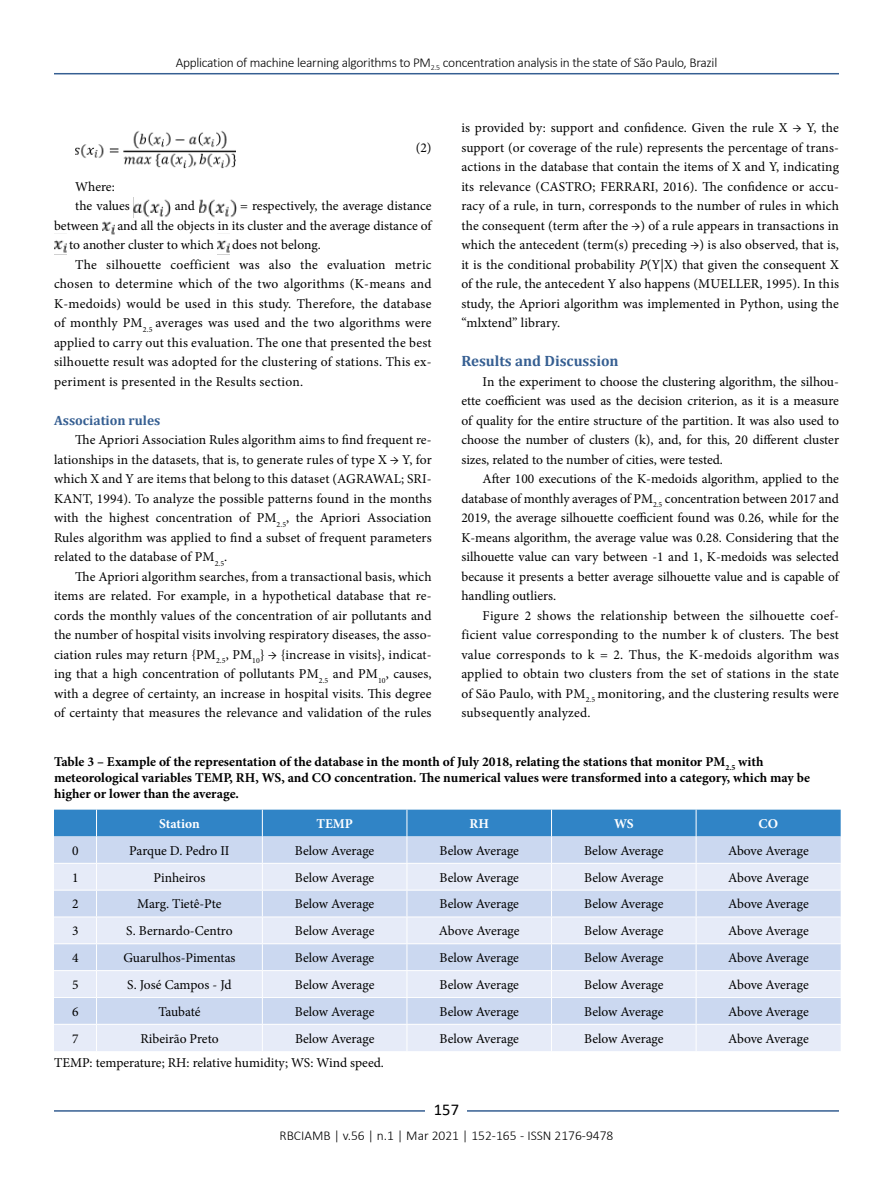
<style>
.page{position:relative;width:893px;height:1191px;background:#fff}
.page>*{position:absolute;margin:0;border:0;box-sizing:border-box;transform-origin:0 0}
.t1{font:16.5px "Calibri";color:#000}
.t2{font:700 15px "Cambria";color:#365f92}
.t3{font:13.5px/19.5px "Minion Pro";color:#000;text-align:justify}
.t4{font:13.5px "Minion Pro";letter-spacing:.02em;color:#000}
.t5{font:700 13.5px/16.2px "Minion Pro";color:#000}
.t6{font:300 13.5px "Calibri";letter-spacing:-.02em;color:#000}
.t7{font:300 13.5px "Calibri";color:#000}
.t8{font:700 13.5px "Minion Pro";color:#fff}
.t9{font:700 13.5px "Cambria";color:#365f92}
.s1{font-style:italic}
</style>
<div class="page">
<hr style="left:54px;top:73px;width:785px;height:1px;background:#365f92">
<hr style="left:54px;top:1110px;width:785px;height:1px;background:#365f92">
<div style="left:426px;top:1096px;width:41px;height:26px;background:#fff"></div>
<img style="left:75px;top:130px;width:160px;height:39px">
<img style="left:134px;top:199px;width:37px;height:18px">
<img style="left:199px;top:199px;width:37px;height:18px">
<img style="left:102px;top:221px;width:12px;height:14px">
<img style="left:54px;top:233px;width:12px;height:20px">
<img style="left:217px;top:240px;width:12px;height:13px">
<svg style="left:54px;top:809px;width:787px;height:242px;background:#c7d8ef"></svg>
<p class="t6" style="left:176px;top:54px;width:543px">Application of machine learning algorithms to PM<sub>2.5</sub> concentration analysis in the state of São Paulo, Brazil</p>
<p class="t3" style="left:461px;top:118px;width:379px">is provided by: support and confidence. Given the rule X → Y, the support (or coverage of the rule) represents the percentage of trans&shy;actions in the database that contain the items of X and Y, indicating its relevance (CASTRO; FERRARI, 2016). The confidence or accu&shy;racy of a rule, in turn, corresponds to the number of rules in which the consequent (term after the →) of a rule appears in transactions in which the antecedent (term(s) preceding →) is also observed, that is, it is the conditional probability <span class="s1">P</span>(Y|X) that given the consequent X of the rule, the antecedent Y also happens (MUELLER, 1995). In this study, the Apriori algorithm was implemented in Python, using the “mlxtend” library.</p>
<p class="t2" style="left:461px;top:350px;width:159px">Results and Discussion</p>
<p class="t3" style="left:461px;top:372px;width:379px;text-indent:21px">In the experiment to choose the clustering algorithm, the silhou&shy;ette coefficient was used as the decision criterion, as it is a measure of quality for the entire structure of the partition. It was also used to choose the number of clusters (k), and, for this, 20 different cluster sizes, related to the number of cities, were tested.</p>
<p class="t3" style="left:461px;top:469px;width:379px;text-indent:21px">After 100 executions of the K-medoids algorithm, applied to the database of monthly averages of PM<sub>2.5</sub> concentration between 2017 and 2019, the average silhouette coefficient found was 0.26, while for the K-means algorithm, the average value was 0.28. Considering that the silhouette value can vary between -1 and 1, K-medoids was selected because it presents a better average silhouette value and is capable of handling outliers.</p>
<p class="t3" style="left:461px;top:605px;width:379px;text-indent:21px">Figure 2 shows the relationship between the silhouette coef&shy;ficient value corresponding to the number k of clusters. The best value corresponds to k = 2. Thus, the K-medoids algorithm was applied to obtain two clusters from the set of stations in the state of São Paulo, with PM<sub>2.5</sub> monitoring, and the clustering results were subsequently analyzed.</p>
<p class="t5" style="left:54px;top:753px;width:757px">Table 3 – Example of the representation of the database in the month of July 2018, relating the stations that monitor PM<sub>2.5</sub> with meteorological variables TEMP, RH, WS, and CO concentration. The numerical values were transformed into a category, which may be higher or lower than the average.</p>
<p class="t8" style="left:159px;top:814px;width:42px">Station</p>
<p class="t8" style="left:316px;top:814px;width:38px">TEMP</p>
<p class="t8" style="left:469px;top:814px;width:21px">RH</p>
<p class="t8" style="left:614px;top:814px;width:21px">WS</p>
<p class="t8" style="left:759px;top:814px;width:21px">CO</p>
<p class="t3" style="left:72px;top:840px;width:8px">0</p>
<p class="t3" style="left:129px;top:840px;width:102px">Parque D. Pedro II</p>
<p class="t3" style="left:295px;top:840px;width:81px">Below Average</p>
<p class="t3" style="left:439px;top:840px;width:81px">Below Average</p>
<p class="t3" style="left:584px;top:840px;width:81px">Below Average</p>
<p class="t3" style="left:728px;top:840px;width:82px">Above Average</p>
<p class="t3" style="left:72px;top:867px;width:8px">1</p>
<p class="t3" style="left:154px;top:867px;width:53px">Pinheiros</p>
<p class="t3" style="left:295px;top:867px;width:81px">Below Average</p>
<p class="t3" style="left:440px;top:867px;width:81px">Below Average</p>
<p class="t3" style="left:584px;top:867px;width:81px">Below Average</p>
<p class="t3" style="left:728px;top:867px;width:82px">Above Average</p>
<p class="t3" style="left:72px;top:894px;width:8px">2</p>
<p class="t3" style="left:137px;top:894px;width:86px">Marg. Tietê-Pte</p>
<p class="t3" style="left:295px;top:894px;width:81px">Below Average</p>
<p class="t3" style="left:440px;top:894px;width:81px">Below Average</p>
<p class="t3" style="left:584px;top:894px;width:81px">Below Average</p>
<p class="t3" style="left:728px;top:894px;width:82px">Above Average</p>
<p class="t3" style="left:72px;top:921px;width:8px">3</p>
<p class="t3" style="left:126px;top:921px;width:108px">S. Bernardo-Centro</p>
<p class="t3" style="left:295px;top:921px;width:81px">Below Average</p>
<p class="t3" style="left:439px;top:921px;width:82px">Above Average</p>
<p class="t3" style="left:584px;top:921px;width:81px">Below Average</p>
<p class="t3" style="left:728px;top:921px;width:82px">Above Average</p>
<p class="t3" style="left:72px;top:948px;width:8px">4</p>
<p class="t3" style="left:123px;top:948px;width:114px">Guarulhos-Pimentas</p>
<p class="t3" style="left:295px;top:948px;width:81px">Below Average</p>
<p class="t3" style="left:440px;top:948px;width:81px">Below Average</p>
<p class="t3" style="left:584px;top:948px;width:81px">Below Average</p>
<p class="t3" style="left:728px;top:948px;width:82px">Above Average</p>
<p class="t3" style="left:72px;top:975px;width:8px">5</p>
<p class="t3" style="left:127px;top:975px;width:106px">S. José Campos - Jd</p>
<p class="t3" style="left:295px;top:975px;width:81px">Below Average</p>
<p class="t3" style="left:440px;top:975px;width:81px">Below Average</p>
<p class="t3" style="left:584px;top:975px;width:81px">Below Average</p>
<p class="t3" style="left:728px;top:975px;width:82px">Above Average</p>
<p class="t3" style="left:72px;top:1001px;width:8px">6</p>
<p class="t3" style="left:158px;top:1001px;width:44px">Taubaté</p>
<p class="t3" style="left:295px;top:1001px;width:81px">Below Average</p>
<p class="t3" style="left:440px;top:1001px;width:81px">Below Average</p>
<p class="t3" style="left:584px;top:1001px;width:81px">Below Average</p>
<p class="t3" style="left:728px;top:1001px;width:82px">Above Average</p>
<p class="t3" style="left:72px;top:1028px;width:8px">7</p>
<p class="t3" style="left:140px;top:1028px;width:80px">Ribeirão Preto</p>
<p class="t3" style="left:295px;top:1028px;width:81px">Below Average</p>
<p class="t3" style="left:440px;top:1028px;width:81px">Below Average</p>
<p class="t3" style="left:584px;top:1028px;width:81px">Below Average</p>
<p class="t3" style="left:728px;top:1028px;width:82px">Above Average</p>
<p class="t3" style="left:54px;top:1053px;width:331px">TEMP: temperature; RH: relative humidity; WS: Wind speed.</p>
<p class="t3" style="left:416px;top:138px;width:17px">(2)</p>
<p class="t3" style="left:75px;top:177px;width:56px">Where: the values</p>
<p class="t3" style="left:175px;top:196px;width:22px">and</p>
<p class="t3" style="left:240px;top:196px;width:193px">= respectively, the average distance</p>
<p class="t3" style="left:54px;top:215px;width:46px">between</p>
<p class="t3" style="left:69px;top:216px;width:364px;text-indent:48px">and all the objects in its cluster and the average distance of to another cluster to which</p>
<p class="t3" style="left:232px;top:235px;width:90px">does not belong.</p>
<p class="t4" style="left:75px;top:255px;width:358px">The silhouette coefficient was also the evaluation metric</p>
<p class="t4" style="left:54px;top:275px;width:379px">chosen to determine which of the two algorithms (K-means and</p>
<p class="t4" style="left:54px;top:294px;width:379px">K-medoids) would be used in this study. Therefore, the database</p>
<p class="t3" style="left:54px;top:313px;width:379px">of monthly PM<sub>2.5</sub> averages was used and the two algorithms were</p>
<p class="t4" style="left:54px;top:333px;width:379px">applied to carry out this evaluation. The one that presented the best</p>
<p class="t3" style="left:54px;top:352px;width:379px">silhouette result was adopted for the clustering of stations. This ex-</p>
<p class="t4" style="left:54px;top:372px;width:251px">periment is presented in the Results section.</p>
<p class="t9" style="left:54px;top:410px;width:108px">Association rules</p>
<p class="t3" style="left:54px;top:430px;width:379px;text-indent:21px">The Apriori Association Rules algorithm aims to find frequent re&shy;lationships in the datasets, that is, to generate rules of type X → Y, for which X and Y are items that belong to this dataset (AGRAWAL; SRI-KANT, 1994). To analyze the possible patterns found in the months with the highest concentration of PM<sub>2.5</sub>, the Apriori Association Rules algorithm was applied to find a subset of frequent parameters related to the database of PM<sub>2.5</sub>.</p>
<p class="t3" style="left:54px;top:566px;width:379px;text-indent:21px">The Apriori algorithm searches, from a transactional basis, which items are related. For example, in a hypothetical database that re&shy;cords the monthly values of the concentration of air pollutants and the number of hospital visits involving respiratory diseases, the asso&shy;ciation rules may return {PM<sub>2.5</sub>, PM<sub>10</sub>} → {increase in visits}, indicat&shy;ing that a high concentration of pollutants PM<sub>2.5</sub> and PM<sub>10</sub>, causes, with a degree of certainty, an increase in hospital visits. This degree of certainty that measures the relevance and validation of the rules</p>
<p class="t1" style="left:434px;top:1098px;width:27px">157</p>
<p class="t7" style="left:280px;top:1126px;width:335px">RBCIAMB | v.56 | n.1 | Mar 2021 | 152-165 - ISSN 2176-9478</p>
</div>
